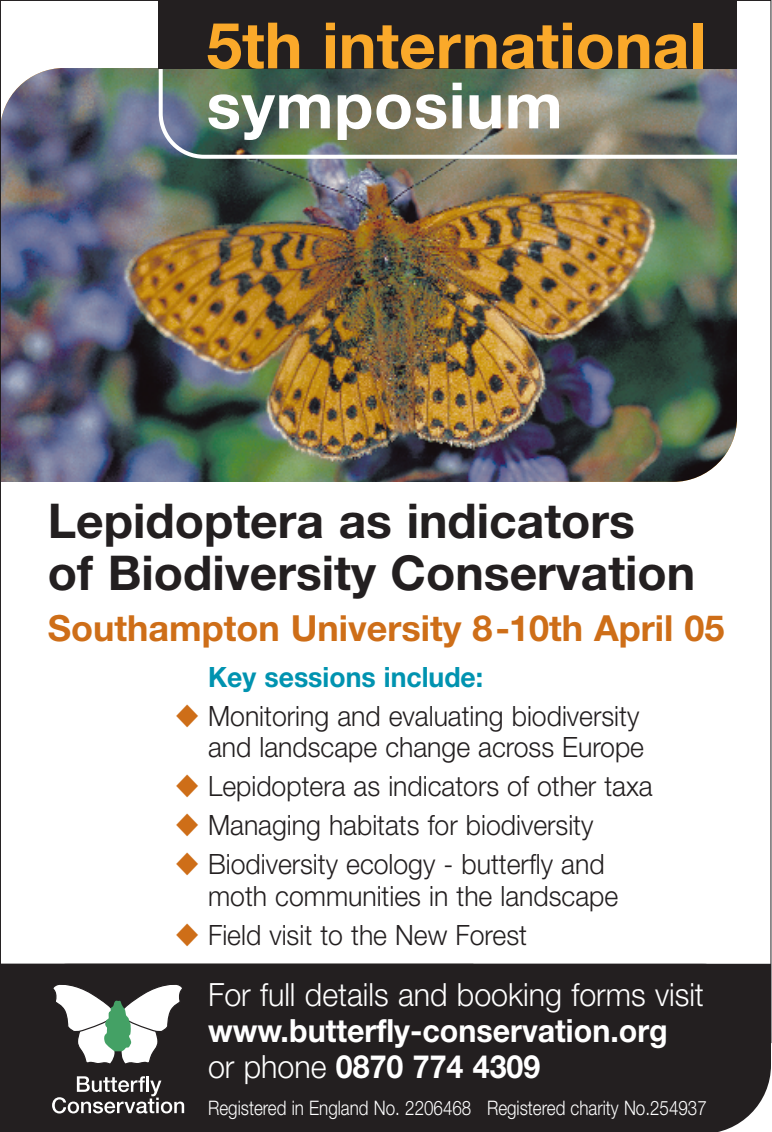
<style>
.page{position:relative;width:772px;height:1132px;background:#fff}
.page>*{position:absolute;margin:0;border:0;box-sizing:border-box;transform-origin:0 0}
.t1{font:700 64px "Helvetica Neue";color:#faa92a}
.t2{font:700 64px "Helvetica Neue";letter-spacing:.01em;color:#fff}
.t3{font:700 48px/52px "Helvetica Neue";color:#231f20}
.t4{font:700 36px "Helvetica Neue";color:#ce6e18}
.t5{font:700 32px/36px "Helvetica Neue";color:#fff;scale:.95 1}
.t6{font:300 32px "Helvetica Neue";color:#fff;scale:.95 1}
.t7{font:300 28px/31.2px "Helvetica Neue";color:#231f20;text-align:right;scale:.95 1}
.t8{font:700 28px "Helvetica Neue";color:#0093b0;scale:.95 1}
.t9{font:300 20px "Helvetica Neue";color:#fff;scale:.85 1}
.s1{color:#ce6e18}
.s2{font-weight:300}
</style>
<div class="page">
<img style="left:2px;top:68px;width:735px;height:414px">
<img style="left:136px;top:68px;width:601px;height:253px">
<img style="left:2px;top:171px;width:525px;height:311px">
<img style="left:159px;top:0;width:613px;height:159px">
<div style="left:2px;top:966px;width:767px;height:165px;background:#231f20;border-radius:66px"></div>
<div style="left:2px;top:966px;width:767px;height:77px;background:#231f20"></div>
<div style="left:0;top:964px;width:771px;height:82px;border:5px solid #231f20"></div>
<div style="left:2px;top:966px;width:469px;height:165px;background:#231f20"></div>
<div style="left:0;top:964px;width:473px;height:168px;border:5px solid #231f20"></div>
<div style="left:159px;top:0;width:578px;height:68px;background:#231f20"></div>
<svg style="left:53px;top:984px;width:129px;height:80px"></svg>
<svg style="left:52px;top:1097px;width:14px;height:17px"></svg>
<svg style="left:68px;top:1102px;width:11px;height:11px"></svg>
<svg style="left:77px;top:1076px;width:84px;height:37px"></svg>
<svg style="left:161px;top:1102px;width:11px;height:11px"></svg>
<svg style="left:174px;top:1102px;width:10px;height:11px"></svg>
<h1 class="t1" style="left:207px;top:23px;width:501px">5th international</h1>
<h1 class="t2" style="left:207px;top:83px;width:358px">symposium</h1>
<h2 class="t3" style="left:48px;top:499px;width:649px">Lepidoptera as indicators<br>of Biodiversity Conservation</h2>
<p class="t4" style="left:48px;top:615px;width:678px">Southampton University 8-10th April 05</p>
<p class="t8" style="left:208px;top:667px;width:291px">Key sessions include:</p>
<p class="t7" style="left:174px;top:703px;width:496px"><span class="s1">◆</span> Monitoring and evaluating biodiversity and landscape change across Europe</p>
<p class="t7" style="left:174px;top:773px;width:505px"><span class="s1">◆</span> Lepidoptera as indicators of other taxa</p>
<p class="t7" style="left:174px;top:812px;width:443px"><span class="s1">◆</span> Managing habitats for biodiversity</p>
<p class="t7" style="left:208px;top:852px;width:433px;text-align:left;text-indent:-34px"><span class="s1">◆</span> Biodiversity ecology - butterfly and moth communities in the landscape</p>
<p class="t7" style="left:174px;top:922px;width:373px"><span class="s1">◆</span> Field visit to the New Forest</p>
<p class="t6" style="left:208px;top:983px;width:523px">For full details and booking forms visit</p>
<p class="t5" style="left:208px;top:1015px;width:485px">www.butterfly-conservation.org <span class="s2">or phone</span> 0870 774 4309</p>
<p class="t9" style="left:208px;top:1101px;width:588px">Registered in England No. 2206468 Registered charity No.254937</p>
</div>
